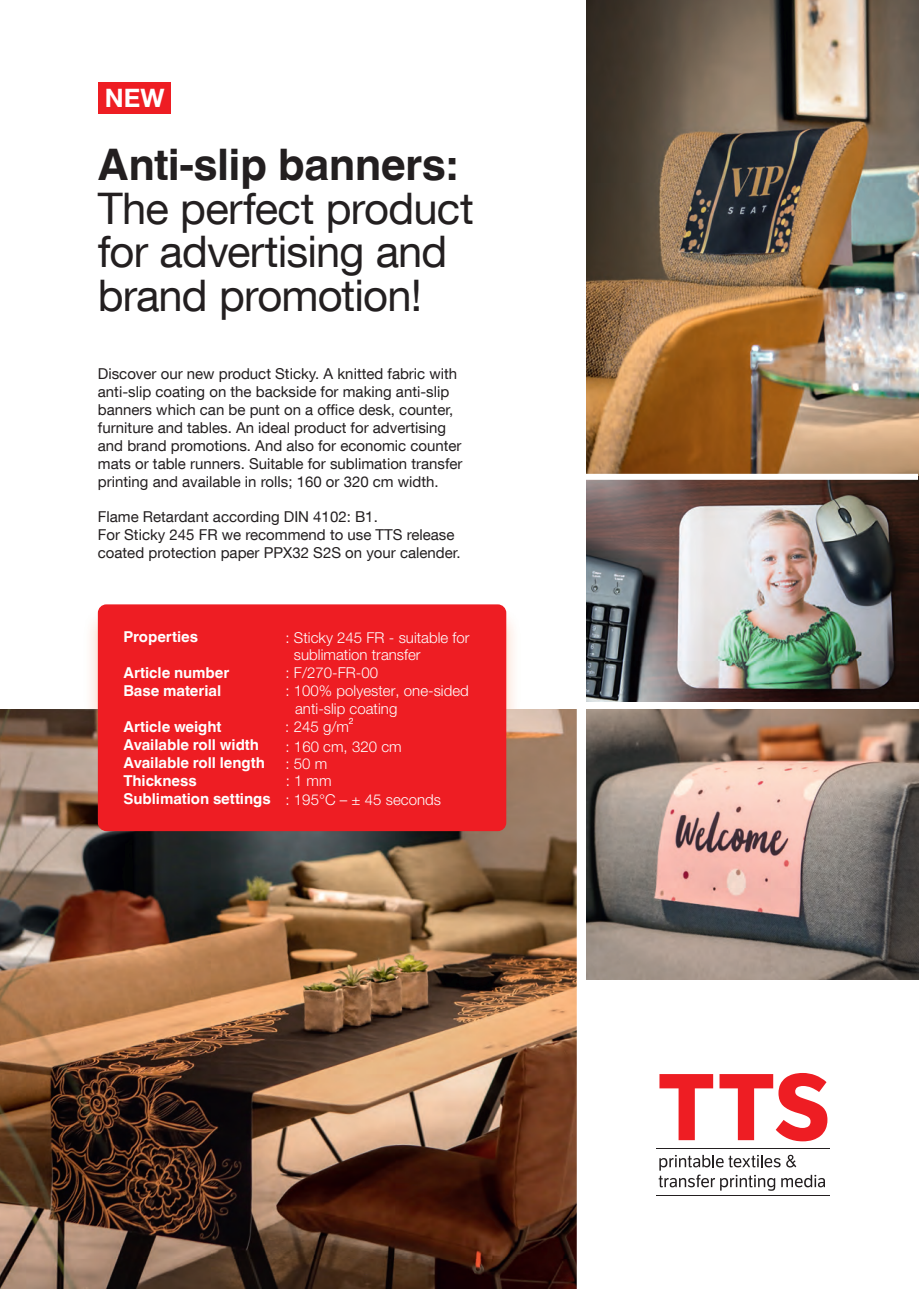
<style>
.page{position:relative;width:919px;height:1289px;background:#fff}
.page>*{position:absolute;margin:0;border:0;box-sizing:border-box;transform-origin:0 0}
.t1{font:43.5px/43.5px "Helvetica Neue LT Com";letter-spacing:-.02em;color:#231f20}
.t2{font:700 43.5px "Helvetica World";letter-spacing:-.015em;color:#231f20}
.t3{font:700 25.5px "Helvetica Neue LT Std";color:#fff}
.t4{font:15px/18px "Helvetica Neue LT Com";color:#231f20}
.t5{font:700 15px "Helvetica World";letter-spacing:-.005em;color:#fff}
.t6{font:300 15px/18px "Helvetica Neue LT Std";color:#fff}
.t7{font:8.7px "Helvetica Neue LT Com";color:#fff}
.s1{font-family:"Helvetica Neue LT Std";font-weight:300}
</style>
<div class="page">
<img style="left:586px;top:0;width:332px;height:979px">
<img style="left:0;top:708px;width:576px;height:580px">
<div style="left:98px;top:82px;width:73px;height:32px;background:#ee1d23"></div>
<div style="left:584px;top:474px;width:333px;height:6px;background:#fff"></div>
<div style="left:0;top:702px;width:918px;height:6px;background:#fff"></div>
<img style="left:90px;top:607px;width:424px;height:101px">
<div style="left:98px;top:604px;width:408px;height:227px;background:#ee1d23;border-radius:9px"></div>
<svg style="left:659px;top:1074px;width:54px;height:66px"></svg>
<svg style="left:719px;top:1073px;width:108px;height:68px"></svg>
<svg style="left:658px;top:1154px;width:166px;height:36px"></svg>
<hr style="left:656px;top:1147px;width:173px;height:1px;background:#231f20">
<hr style="left:656px;top:1195px;width:173px;height:1px;background:#231f20">
<h2 class="t3" style="left:105px;top:82px;width:61px">NEW</h2>
<h1 class="t2" style="left:98px;top:140px;width:361px">Anti-slip banners:</h1>
<h1 class="t1" style="left:98px;top:186px;width:377px">The perfect product for advertising and brand promotion!</h1>
<p class="t4" style="left:98px;top:364px;width:366px">Discover our new product Sticky. A knitted fabric with anti-slip coating on the backside for making anti-slip banners which can be punt on a office desk, counter, furniture and tables. An ideal product for advertising and brand promotions. And also for economic counter mats or table runners. Suitable for sublimation transfer printing and available in rolls; 160 or 320 cm width.</p>
<p class="t4" style="left:98px;top:507px;width:364px">Flame Retardant according DIN 4102: B1.<br>For Sticky 245 FR we recommend to use TTS release coated protection paper PPX32 S2S on your calender.</p>
<p class="t5" style="left:123px;top:628px;width:76px">Properties</p>
<p class="t5" style="left:123px;top:664px;width:107px">Article number</p>
<p class="t6" style="left:285px;top:663px;width:94px">: F/270-FR-00</p>
<p class="t5" style="left:123px;top:682px;width:99px">Base material</p>
<p class="t6" style="left:295px;top:681px;width:175px;text-indent:-10px">: 100% polyester, one-sided anti-slip coating</p>
<p class="t5" style="left:123px;top:718px;width:99px">Article weight</p>
<p class="t6" style="left:285px;top:717px;width:65px">: 245 g/m</p>
<p class="t6" style="left:294px;top:629px;width:177px;line-height:16.6px;text-indent:-8px">: Sticky 245 FR - suitable for sublimation transfer</p>
<p class="t7" style="left:349px;top:716px;width:6px">2</p>
<p class="t5" style="left:123px;top:736px;width:137px">Available roll width</p>
<p class="t6" style="left:285px;top:737px;width:118px">: 160 cm, 320 cm</p>
<p class="t5" style="left:123px;top:754px;width:143px">Available roll length</p>
<p class="t6" style="left:285px;top:754px;width:43px">: 50 m</p>
<p class="t5" style="left:123px;top:772px;width:75px">Thickness</p>
<p class="t6" style="left:286px;top:771px;width:47px">: 1 mm</p>
<p class="t5" style="left:123px;top:790px;width:319px">Sublimation settings <span class="s1">: 195°C – ± 45 seconds</span></p>
</div>
